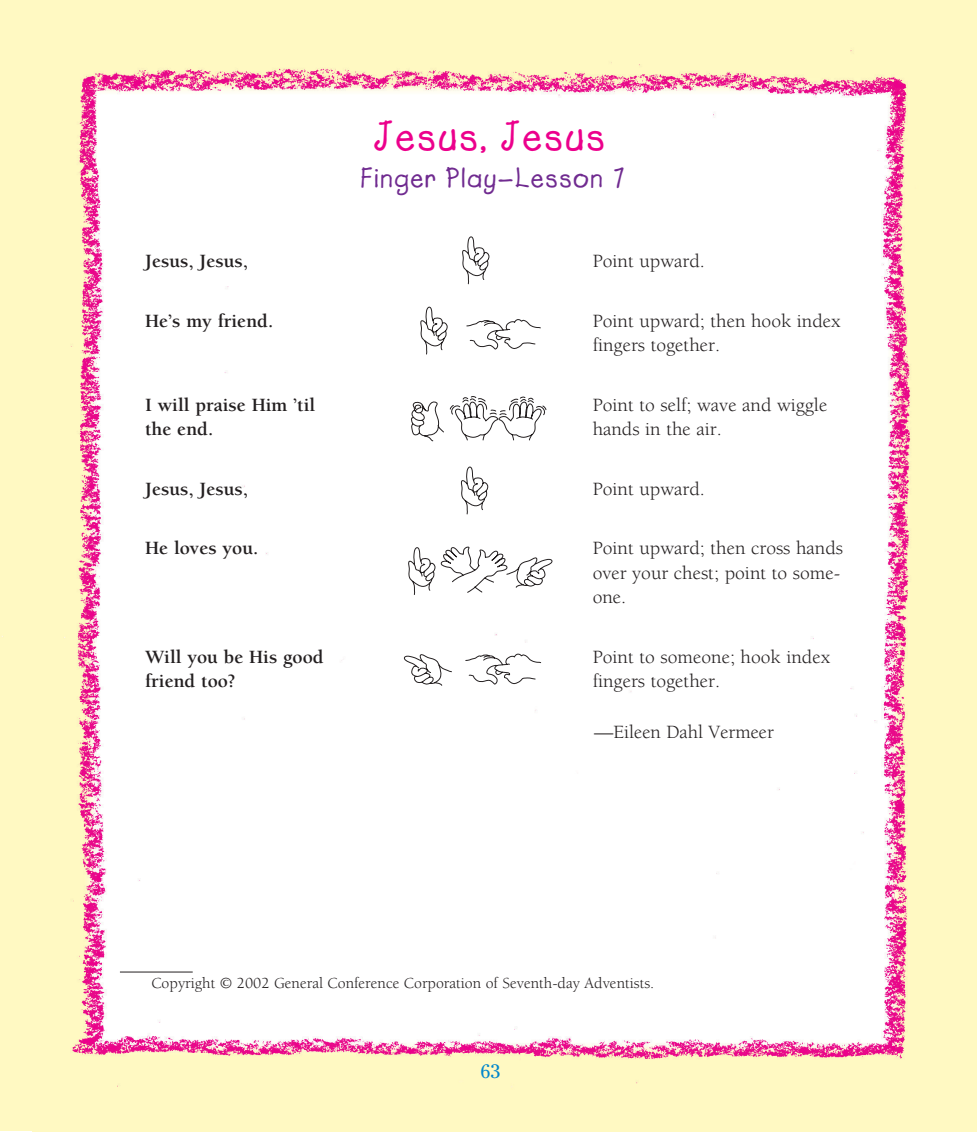
<style>
.page{position:relative;width:977px;height:1134px;background:#fff}
.page>*{position:absolute;margin:0;border:0;box-sizing:border-box;transform-origin:0 0}
._4__Activity_Days{font:42px "Lemonade ICG Bold";letter-spacing:.05em;color:#ec008c}
._4__Activity_Days-2{font:28px "Lemonade ICG Bold";letter-spacing:.05em;color:#702b90}
.Do_and_Say_Fingerpla{font:19.25px/24.5px "Berkeley";color:#231f20}
.Do_and_Say_Fingerpla-2{font:700 19.25px "Berkeley";color:#231f20}
.t1{font:19.25px "Cheltenham";color:#0086cc}
.Footnotes{font:15.75px "Berkeley";color:#231f20}
</style>
<div class="page">
<img style="left:0;top:0;width:976px;height:1131px">
<hr style="left:120px;top:972px;width:73px;height:1px;background:#231f20">
<svg style="left:408px;top:540px;width:150px;height:68px"></svg>
<svg style="left:398px;top:643px;width:158px;height:54px"></svg>
<svg style="left:434px;top:465px;width:81px;height:53px"></svg>
<svg style="left:396px;top:391px;width:159px;height:54px"></svg>
<svg style="left:408px;top:305px;width:143px;height:54px"></svg>
<svg style="left:434px;top:234px;width:81px;height:54px"></svg>
<p class="_4__Activity_Days" style="left:373px;top:111px;width:233px">Jesus, Jesus</p>
<p class="_4__Activity_Days-2" style="left:361px;top:161px;width:266px">Finger Play—Lesson 7</p>
<p class="Do_and_Say_Fingerpla-2" style="left:145px;top:251px;width:105px">Jesus, Jesus,</p>
<p class="Do_and_Say_Fingerpla" style="left:592px;top:249px;width:114px">Point upward.</p>
<p class="Do_and_Say_Fingerpla-2" style="left:145px;top:310px;width:130px">He’s my friend.</p>
<p class="Do_and_Say_Fingerpla" style="left:592px;top:309px;width:249px">Point upward; then hook index fingers together.</p>
<p class="Do_and_Say_Fingerpla-2" style="left:145px;top:394px;width:172px">I will praise Him ’til</p>
<p class="Do_and_Say_Fingerpla" style="left:592px;top:393px;width:236px">Point to self; wave and wiggle</p>
<p class="Do_and_Say_Fingerpla-2" style="left:145px;top:419px;width:70px">the end.</p>
<p class="Do_and_Say_Fingerpla" style="left:592px;top:417px;width:131px">hands in the air.</p>
<p class="Do_and_Say_Fingerpla-2" style="left:145px;top:478px;width:105px">Jesus, Jesus,</p>
<p class="Do_and_Say_Fingerpla" style="left:592px;top:477px;width:114px">Point upward.</p>
<p class="Do_and_Say_Fingerpla-2" style="left:145px;top:538px;width:115px">He loves you.</p>
<p class="Do_and_Say_Fingerpla" style="left:592px;top:536px;width:252px">Point upward; then cross hands over your chest; point to some&shy;one.</p>
<p class="Do_and_Say_Fingerpla-2" style="left:145px;top:646px;width:180px">Will you be His good</p>
<p class="Do_and_Say_Fingerpla" style="left:592px;top:645px;width:239px">Point to someone; hook index</p>
<p class="Do_and_Say_Fingerpla-2" style="left:145px;top:671px;width:92px">friend too?</p>
<p class="Do_and_Say_Fingerpla" style="left:592px;top:669px;width:129px">fingers together.</p>
<p class="Do_and_Say_Fingerpla" style="left:594px;top:720px;width:181px">—Eileen Dahl Vermeer</p>
<p class="Footnotes" style="left:151px;top:975px;width:504px">Copyright © 2002 General Conference Corporation of Seventh-day Adventists.</p>
<p class="t1" style="left:480px;top:1060px;width:22px">63</p>
</div>
